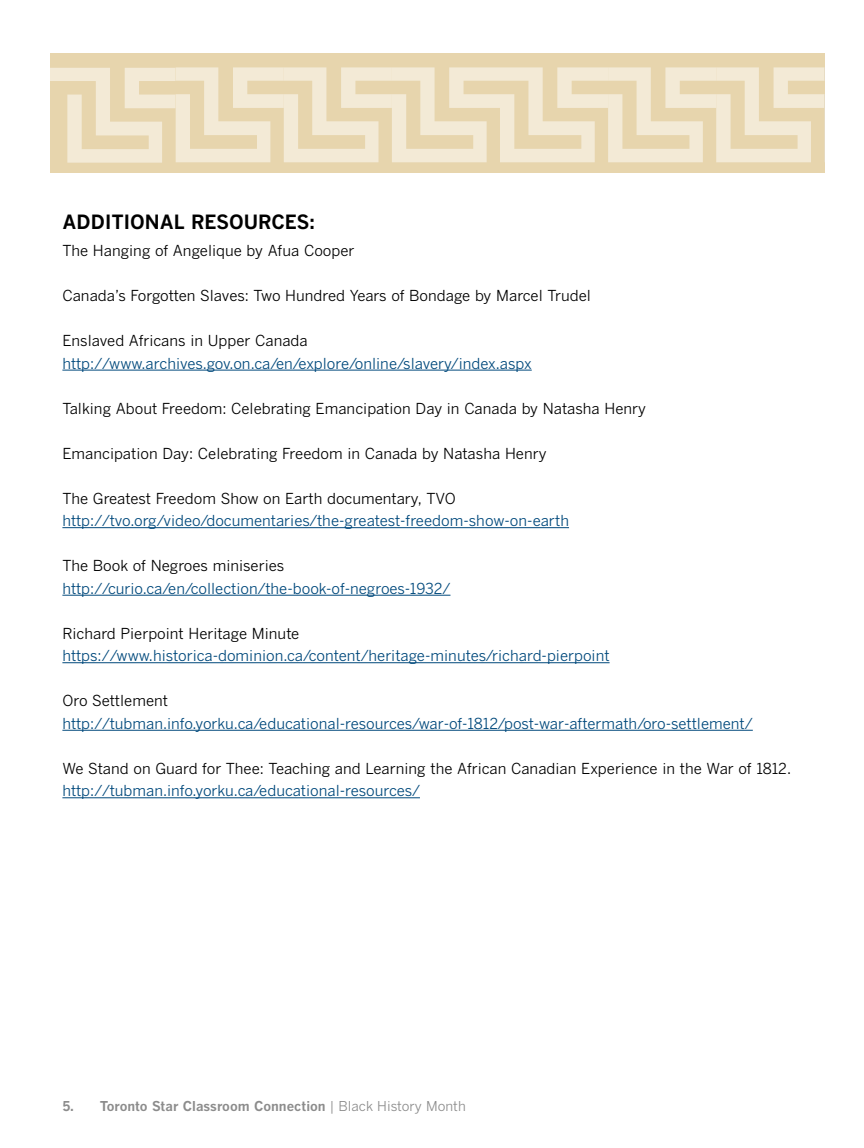
<style>
.page{position:relative;width:864px;height:1148px;background:#fff}
.page>*{position:absolute;margin:0;border:0;box-sizing:border-box;transform-origin:0 0}
.t1{font:700 19.5px "Benton Gothic";color:#000}
.t2{font:15px "Benton Gothic";color:#000}
.t3{font:15px "Benton Gothic";color:#00497c}
.t4{font:700 13.5px "Benton Gothic";color:#8c8c8c}
.s1{font-weight:400}
</style>
<div class="page">
<div style="left:50px;top:53px;width:774px;height:119px;background:#e7d5ad"></div>
<svg style="left:50px;top:67px;width:775px;height:96px"></svg>
<hr style="left:62px;top:370px;width:470px;height:1px;background:#00497c">
<hr style="left:62px;top:527px;width:507px;height:1px;background:#00497c">
<hr style="left:62px;top:595px;width:388px;height:1px;background:#00497c">
<hr style="left:62px;top:662px;width:548px;height:1px;background:#00497c">
<hr style="left:62px;top:730px;width:691px;height:1px;background:#00497c">
<hr style="left:62px;top:797px;width:358px;height:1px;background:#00497c">
<h1 class="t1" style="left:62px;top:210px;width:254px">ADDITIONAL RESOURCES:</h1>
<p class="t2" style="left:62px;top:242px;width:294px">The Hanging of Angelique by Afua Cooper</p>
<p class="t2" style="left:62px;top:287px;width:530px">Canada’s Forgotten Slaves: Two Hundred Years of Bondage by Marcel Trudel</p>
<p class="t2" style="left:62px;top:332px;width:247px">Enslaved Africans in Upper Canada</p>
<p class="t3" style="left:62px;top:354px;width:471px">http://www.archives.gov.on.ca/en/explore/online/slavery/index.aspx</p>
<p class="t2" style="left:62px;top:399px;width:585px">Talking About Freedom: Celebrating Emancipation Day in Canada by Natasha Henry</p>
<p class="t2" style="left:62px;top:444px;width:486px">Emancipation Day: Celebrating Freedom in Canada by Natasha Henry</p>
<p class="t2" style="left:62px;top:489px;width:395px">The Greatest Freedom Show on Earth documentary, TVO</p>
<p class="t3" style="left:62px;top:512px;width:508px">http://tvo.org/video/documentaries/the-greatest-freedom-show-on-earth</p>
<p class="t2" style="left:62px;top:557px;width:223px">The Book of Negroes miniseries</p>
<p class="t3" style="left:62px;top:579px;width:390px">http://curio.ca/en/collection/the-book-of-negroes-1932/</p>
<p class="t2" style="left:62px;top:624px;width:239px">Richard Pierpoint Heritage Minute</p>
<p class="t3" style="left:62px;top:647px;width:549px">https://www.historica-dominion.ca/content/heritage-minutes/richard-pierpoint</p>
<p class="t2" style="left:62px;top:692px;width:107px">Oro Settlement</p>
<p class="t3" style="left:62px;top:714px;width:692px">http://tubman.info.yorku.ca/educational-resources/war-of-1812/post-war-aftermath/oro-settlement/</p>
<p class="t2" style="left:62px;top:759px;width:730px">We Stand on Guard for Thee: Teaching and Learning the African Canadian Experience in the War of 1812.</p>
<p class="t3" style="left:62px;top:782px;width:359px">http://tubman.info.yorku.ca/educational-resources/</p>
<p class="t4" style="left:62px;top:1098px;width:405px">5. Toronto Star Classroom Connection <span class="s1">| Black History Month</span></p>
</div>
